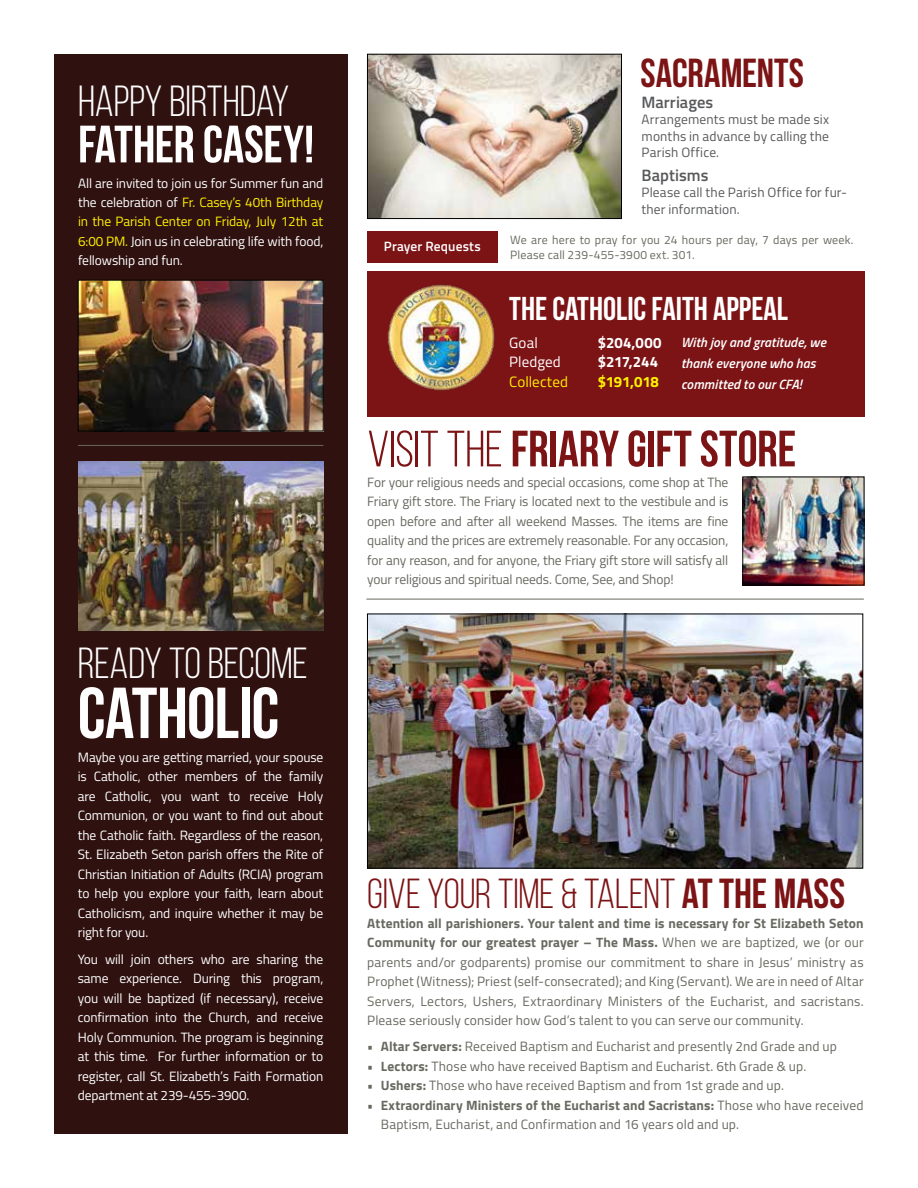
<style>
.page{position:relative;width:918px;height:1188px;background:#fff}
.page>*{position:absolute;margin:0;border:0;box-sizing:border-box;transform-origin:0 0}
.t1{font:700 72px "Bebas Neue";letter-spacing:-.015em;color:#fff}
.t2{font:700 52.5px "Bebas Neue";letter-spacing:-.005em;color:#fff}
.t3{font:700 51px "Bebas Neue";letter-spacing:-.005em;color:#7c1315}
.t4{font:43.5px "Bebas Neue";letter-spacing:-.005em;color:#fff}
.t5{font:42px "Bebas Neue";letter-spacing:-.005em;color:#7c1315}
.t6{font:40.5px "Bebas Neue";color:#7c1315}
.t7{font:33px "Bebas Neue";color:#fff}
.t8{font:600 16.5px "Titillium";color:#58595b}
.t9{font:700 15px/19.5px "Titillium";letter-spacing:.005em;color:#fff}
.t10{font:15px/19.5px "Titillium";letter-spacing:.01em;color:#fff}
.t11{font:15px "Titillium";letter-spacing:.005em;color:#fff200}
.t12{font:700 15px "Titillium";letter-spacing:-.02em;color:#fff200}
.t13{font:13.5px/19.5px "Titillium";letter-spacing:.01em;color:#686960;text-align:justify}
.t14{font:13.5px/19.5px "Titillium";letter-spacing:-.01em;color:#fff;text-align:justify}
.t15{font:13.5px/16.5px "Titillium";letter-spacing:.01em;color:#58595b;text-align:justify}
.t16{font:italic 600 13.5px/21px "Titillium";letter-spacing:.01em;color:#fff}
.t17{font:600 13.5px "Titillium";letter-spacing:.01em;color:#fff}
.t18{font:12px/15px "Titillium";letter-spacing:.015em;color:#686960}
.s1{color:#fff200}
.s2{font-weight:700}
.s3{font-weight:400}
</style>
<div class="page">
<img style="left:369px;top:616px;width:492px;height:250px">
<div style="left:367px;top:614px;width:496px;height:254px;border:1px solid #000"></div>
<div style="left:54px;top:54px;width:293px;height:1080px;background:#2f1110"></div>
<div style="left:367px;top:231px;width:130px;height:31px;background:#7c1315"></div>
<img style="left:369px;top:56px;width:251px;height:161px">
<div style="left:367px;top:54px;width:255px;height:165px;border:1px solid #000"></div>
<img style="left:745px;top:479px;width:117px;height:104px">
<div style="left:743px;top:477px;width:121px;height:108px;border:1px solid #000"></div>
<div style="left:367px;top:272px;width:498px;height:145px;background:#7c1315"></div>
<img style="left:387px;top:284px;width:108px;height:107px">
<hr style="left:78px;top:445px;width:245px;height:1px;background:#686960">
<img style="left:78px;top:461px;width:245px;height:169px">
<img style="left:80px;top:282px;width:241px;height:147px">
<div style="left:78px;top:280px;width:245px;height:151px;border:1px solid #000"></div>
<hr style="left:366px;top:599px;width:498px;height:1px;background:#686960">
<h3 class="t4" style="left:78px;top:78px;width:213px">HAPPY BIRTHDAY</h3>
<h2 class="t2" style="left:78px;top:115px;width:237px">FATHER CASEY!</h2>
<p class="t14" style="left:78px;top:172px;width:247px">All are invited to join us for Summer fun and the celebration of <span class="s1">Fr. Casey’s 40th Birthday in the Parish Center on Friday, July 12th at 6:00 PM.</span> Join us in celebrating life with food, fellowship and fun.</p>
<h3 class="t4" style="left:78px;top:640px;width:232px">READY TO BECOME</h3>
<h1 class="t1" style="left:78px;top:674px;width:203px">CATHOLIC</h1>
<p class="t14" style="left:78px;top:747px;width:247px">Maybe you are getting married, your spouse is Catholic, other members of the family are Catholic, you want to receive Holy Communion, or you want to find out about the Catholic faith. Regardless of the reason, St. Elizabeth Seton parish offers the Rite of Christian Initiation of Adults (RCIA) program to help you explore your faith, learn about Catholicism, and inquire whether it may be right for you.</p>
<p class="t14" style="left:78px;top:949px;width:247px">You will join others who are sharing the same experience. During this program, you will be baptized (if necessary), receive confirmation into the Church, and receive Holy Communion. The program is beginning at this time. For further information or to register, call St. Elizabeth’s Faith Formation department at 239-455-3900.</p>
<p class="t17" style="left:384px;top:236px;width:98px">Prayer Requests</p>
<h3 class="t6" style="left:641px;top:50px;width:165px">SACRAMENTS</h3>
<p class="t8" style="left:642px;top:89px;width:73px">Marriages</p>
<p class="t15" style="left:642px;top:110px;width:189px">Arrangements must be made six months in advance by calling the Parish Office.</p>
<p class="t8" style="left:642px;top:162px;width:68px">Baptisms</p>
<p class="t15" style="left:642px;top:183px;width:207px">Please call the Parish Office for fur&shy;ther information.</p>
<p class="t18" style="left:510px;top:231px;width:345px">We are here to pray for you 24 hours per day, 7 days per week.<br>Please call 239-455-3900 ext. 301.</p>
<h3 class="t7" style="left:509px;top:291px;width:280px">THE CATHOLIC FAITH <span class="s2">APPEAL</span></h3>
<p class="t10" style="left:509px;top:332px;width:53px">Goal<br>Pledged</p>
<p class="t11" style="left:509px;top:371px;width:60px">Collected</p>
<p class="t9" style="left:598px;top:332px;width:65px">$204,000 $217,244</p>
<p class="t12" style="left:598px;top:370px;width:63px">$191,018</p>
<p class="t16" style="left:681px;top:331px;width:147px">With joy and gratitude, we thank everyone who has committed to our CFA!</p>
<h3 class="t3" style="left:367px;top:421px;width:430px"><span class="s3">VISIT THE</span> FRIARY GIFT STORE</h3>
<p class="t13" style="left:367px;top:472px;width:363px">For your religious needs and special occasions, come shop at The Friary gift store. The Friary is located next to the vestibule and is open before and after all weekend Masses. The items are fine quality and the prices are extremely reasonable. For any occasion, for any reason, and for anyone, the Friary gift store will satisfy all your religious and spiritual needs. Come, See, and Shop!</p>
<h3 class="t5" style="left:367px;top:871px;width:479px">GIVE YOUR TIME &amp; TALENT <span class="s2">AT THE MASS</span></h3>
<p class="t13" style="left:367px;top:913px;width:498px"><span class="s2">Attention all parishioners. Your talent and time is necessary for St Elizabeth Seton Community for our greatest prayer – The Mass.</span> When we are baptized, we (or our parents and/or godparents) promise our commitment to share in Jesus’ ministry as Prophet (Witness); Priest (self-consecrated); and King (Servant). We are in need of Altar Servers, Lectors, Ushers, Extraordinary Ministers of the Eucharist, and sacristans.<br>Please seriously consider how God’s talent to you can serve our community.</p>
<p class="t13" style="left:367px;top:1036px;width:471px"><span class="s2">• Altar Servers:</span> Received Baptism and Eucharist and presently 2nd Grade and up</p>
<p class="t13" style="left:367px;top:1056px;width:440px"><span class="s2">• Lectors:</span> Those who have received Baptism and Eucharist. 6th Grade &amp; up.</p>
<p class="t13" style="left:367px;top:1075px;width:418px"><span class="s2">• Ushers:</span> Those who have received Baptism and from 1st grade and up.</p>
<p class="t13" style="left:381px;top:1095px;width:484px;text-indent:-14px"><span class="s2">• Extraordinary Ministers of the Eucharist and Sacristans:</span> Those who have received<br>Baptism, Eucharist, and Confirmation and 16 years old and up.</p>
</div>
